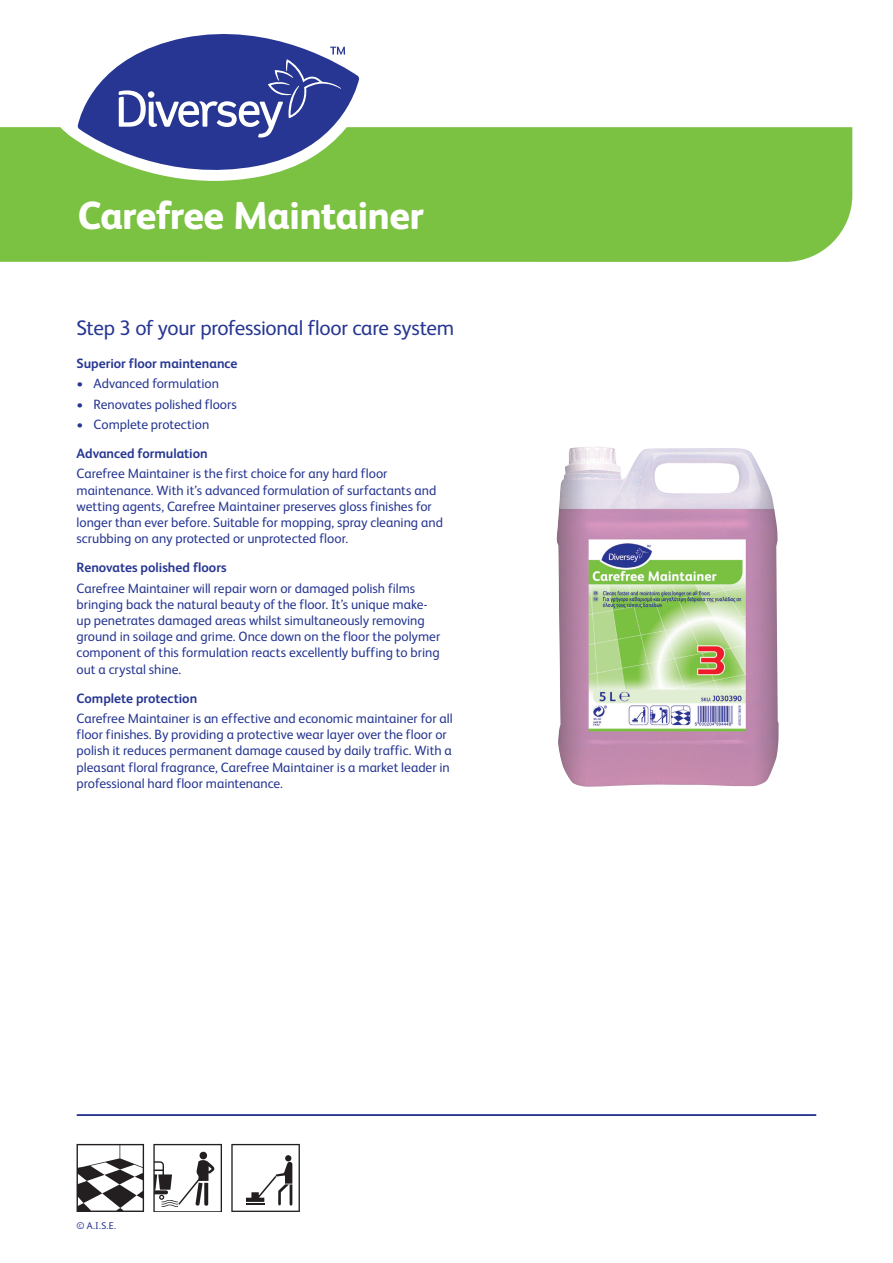
<style>
.page{position:relative;width:893px;height:1263px;background:#fff}
.page>*{position:absolute;margin:0;border:0;box-sizing:border-box;transform-origin:0 0}
.t1{font:800 39px "FS Albert Pro";letter-spacing:-.02em;color:#fff}
.t2{font:21px "FS Albert Pro";letter-spacing:-.015em;color:#263692}
.t3{font:13.5px/16.2px "FS Albert Pro";color:#263692}
.t4{font:700 13.5px "FS Albert Pro";color:#263692}
.t5{font:9.75px "FS Albert Pro";color:#263692}
</style>
<div class="page">
<div style="left:0;top:127px;width:852px;height:135px;background:#7bc142"></div>
<hr style="left:77px;top:1114px;width:739px;height:2px;background:#263692">
<img style="left:557px;top:447px;width:222px;height:340px">
<svg style="left:77px;top:1144px;width:67px;height:68px"></svg>
<svg style="left:153px;top:1144px;width:69px;height:68px"></svg>
<svg style="left:231px;top:1144px;width:69px;height:68px"></svg>
<svg style="left:58px;top:78px;width:316px;height:103px"></svg>
<svg style="left:78px;top:34px;width:281px;height:148px"></svg>
<svg style="left:119px;top:47px;width:226px;height:91px"></svg>
<h1 class="t1" style="left:78px;top:185px;width:348px">Carefree Maintainer</h1>
<h2 class="t2" style="left:77px;top:313px;width:379px">Step 3 of your professional floor care system</h2>
<p class="t4" style="left:77px;top:353px;width:162px">Superior floor maintenance</p>
<p class="t3" style="left:77px;top:374px;width:144px">• Advanced formulation</p>
<p class="t3" style="left:77px;top:395px;width:162px">• Renovates polished floors</p>
<p class="t3" style="left:77px;top:415px;width:134px">• Complete protection</p>
<p class="t4" style="left:77px;top:444px;width:133px">Advanced formulation</p>
<p class="t3" style="left:77px;top:465px;width:368px">Carefree Maintainer is the first choice for any hard floor maintenance. With it’s advanced formulation of surfactants and wetting agents, Carefree Maintainer preserves gloss finishes for longer than ever before. Suitable for mopping, spray cleaning and scrubbing on any protected or unprotected floor.</p>
<p class="t4" style="left:77px;top:558px;width:152px">Renovates polished floors</p>
<p class="t3" style="left:77px;top:579px;width:365px">Carefree Maintainer will repair worn or damaged polish films bringing back the natural beauty of the floor. It’s unique make&shy;up penetrates damaged areas whilst simultaneously removing ground in soilage and grime. Once down on the floor the polymer component of this formulation reacts excellently buffing to bring out a crystal shine.</p>
<p class="t4" style="left:77px;top:688px;width:122px">Complete protection</p>
<p class="t3" style="left:77px;top:709px;width:378px">Carefree Maintainer is an effective and economic maintainer for all floor finishes. By providing a protective wear layer over the floor or polish it reduces permanent damage caused by daily traffic. With a pleasant floral fragrance, Carefree Maintainer is a market leader in professional hard floor maintenance.</p>
<p class="t5" style="left:77px;top:1219px;width:41px">© A.I.S.E.</p>
</div>
